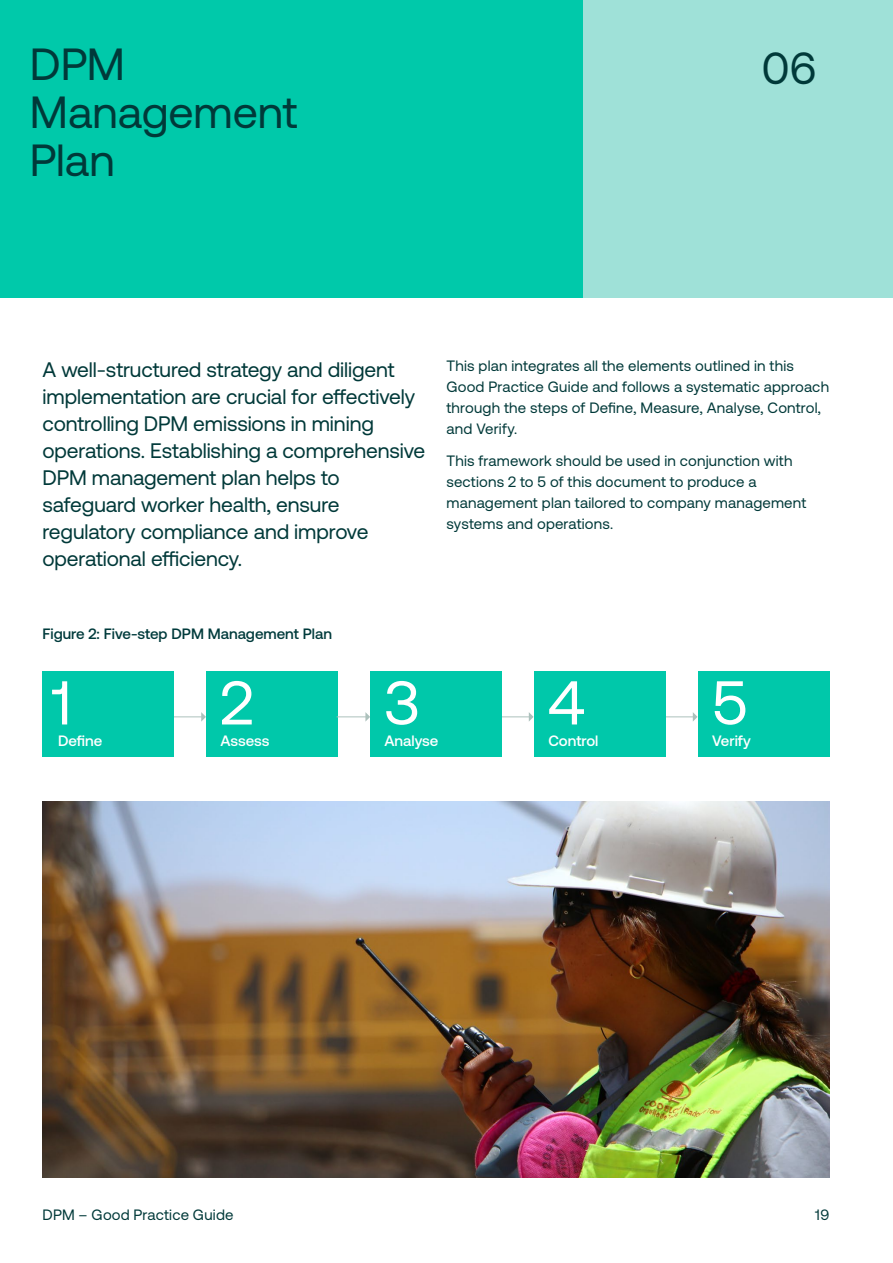
<style>
.page{position:relative;width:893px;height:1263px;background:#fff}
.page>*{position:absolute;margin:0;border:0;box-sizing:border-box;transform-origin:0 0}
.t1{font:61.65px "Aeonik Pro";color:#fff}
._01_Title_Text{font:45px/48px "Aeonik Pro";color:#003939}
._02_Intro_Text{font:21px/27px "Aeonik Pro";letter-spacing:-.005em;color:#003939}
._05_Body_Text{font:15px/21px "Aeonik Pro";letter-spacing:.01em;color:#003939}
.t2{font:500 15px "Aeonik Pro";color:#003b3c}
.t3{font:500 15px "Aeonik Pro";color:#fff}
</style>
<div class="page">
<img style="left:43px;top:801px;width:786px;height:377px">
<div style="left:583px;top:0;width:310px;height:298px;background:#9fe1d8"></div>
<div style="left:0;top:0;width:583px;height:298px;background:#00c9aa"></div>
<hr style="left:172px;top:716px;width:30px;height:1px;background:#acc1bc">
<svg style="left:201px;top:712px;width:5px;height:10px"></svg>
<svg style="left:665px;top:712px;width:33px;height:10px"></svg>
<svg style="left:501px;top:712px;width:33px;height:10px"></svg>
<div style="left:43px;top:672px;width:131px;height:85px;background:#00c8aa"></div>
<div style="left:206px;top:672px;width:131px;height:85px;background:#00c8aa"></div>
<div style="left:370px;top:672px;width:131px;height:85px;background:#00c8aa"></div>
<div style="left:534px;top:672px;width:131px;height:85px;background:#00c8aa"></div>
<div style="left:698px;top:672px;width:131px;height:85px;background:#00c8aa"></div>
<svg style="left:337px;top:712px;width:33px;height:10px"></svg>
<h1 class="_01_Title_Text" style="left:30px;top:41px;width:97px">DPM</h1>
<h1 class="_01_Title_Text" style="left:762px;top:45px;width:56px">06</h1>
<h1 class="_01_Title_Text" style="left:30px;top:89px;width:269px">Management<br>Plan</h1>
<p class="_02_Intro_Text" style="left:43px;top:356px;width:384px">A well-structured strategy and diligent implementation are crucial for effectively controlling DPM emissions in mining operations. Establishing a comprehensive DPM management plan helps to safeguard worker health, ensure regulatory compliance and improve operational efficiency.</p>
<p class="_05_Body_Text" style="left:446px;top:355px;width:384px">This plan integrates all the elements outlined in this Good Practice Guide and follows a systematic approach through the steps of Define, Measure, Analyse, Control, and Verify.</p>
<p class="_05_Body_Text" style="left:446px;top:450px;width:361px">This framework should be used in conjunction with sections 2 to 5 of this document to produce a management plan tailored to company management systems and operations.</p>
<p class="t2" style="left:43px;top:626px;width:291px">Figure 2: Five-step DPM Management Plan</p>
<p class="t1" style="left:52px;top:669px;width:21px">1</p>
<p class="t1" style="left:221px;top:669px;width:34px">2</p>
<p class="t1" style="left:384px;top:669px;width:37px">3</p>
<p class="t1" style="left:548px;top:669px;width:38px">4</p>
<p class="t1" style="left:712px;top:669px;width:37px">5</p>
<p class="t3" style="left:58px;top:732px;width:46px">Define</p>
<p class="t3" style="left:221px;top:732px;width:50px">Assess</p>
<p class="t3" style="left:384px;top:732px;width:56px">Analyse</p>
<p class="t3" style="left:548px;top:732px;width:52px">Control</p>
<p class="t3" style="left:712px;top:732px;width:40px">Verify</p>
<p class="_05_Body_Text" style="left:43px;top:1205px;width:193px">DPM – Good Practice Guide</p>
<p class="_05_Body_Text" style="left:815px;top:1205px;width:15px">19</p>
</div>
